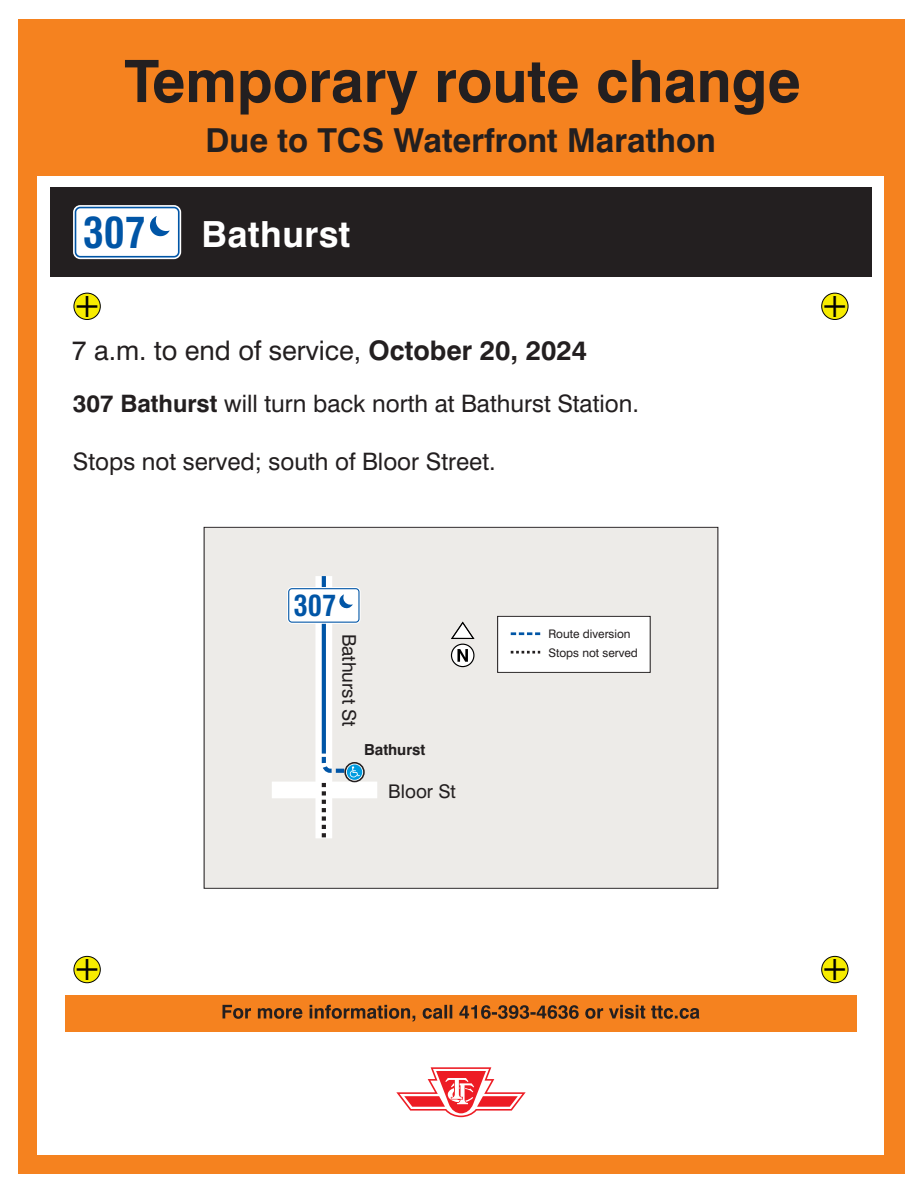
<style>
.page{position:relative;width:922px;height:1192px;background:#fff}
.page>*{position:absolute;margin:0;border:0;box-sizing:border-box;transform-origin:0 0}
.t1{font:700 58.5px "Swiss 721 BT";color:#231f20}
.t2{font:700 condensed 41.85px "Swiss 721 BT";color:#0055a6}
.t3{font:700 36px "Swiss 721 BT";letter-spacing:.015em;color:#fff}
.t4{font:condensed 35.25px "Swiss 721 BT";color:#020203}
.t5{font:700 33px "Swiss 721 BT";color:#231f20}
.t6{font:700 condensed 28.5px "Swiss 721 BT";color:#0055a6}
.t7{font:27px "Swiss 721 BT";color:#231f20}
.t8{font:24px "Swiss 721 BT";color:#231f20}
.t9{font:18.9px "Swiss 721 BT";color:#231f20}
.t10{font:700 15.15px "Swiss 721 BT";color:#231f20}
.t11{font:11.85px/18.5px "Swiss 721 BT";color:#231f20}
.s1{font-weight:700}
</style>
<div class="page">
<div style="left:18px;top:19px;width:885px;height:1153px;background:#f5821f"></div>
<div style="left:38px;top:176px;width:845px;height:977px;background:#fff"></div>
<div style="left:50px;top:187px;width:821px;height:90px;background:#231f20"></div>
<div style="left:65px;top:994px;width:791px;height:37px;background:#f5821f"></div>
<div style="left:820px;top:293px;width:28px;height:27px;background:#f7ec00;border:1px solid #020203;border-radius:50%"></div>
<div style="left:73px;top:293px;width:28px;height:27px;background:#f7ec00;border:1px solid #020203;border-radius:50%"></div>
<svg style="left:222px;top:1004px;width:477px;height:17px"></svg>
<svg style="left:396px;top:1067px;width:130px;height:51px"></svg>
<svg style="left:73px;top:205px;width:108px;height:54px"></svg>
<svg style="left:75px;top:207px;width:104px;height:50px;background:#e5edf5"></svg>
<div style="left:203px;top:526px;width:515px;height:362px;background:#edebe8"></div>
<div style="left:820px;top:955px;width:28px;height:27px;background:#f7ec00;border:1px solid #020203;border-radius:50%"></div>
<div style="left:73px;top:955px;width:28px;height:27px;background:#f7ec00;border:1px solid #020203;border-radius:50%"></div>
<div style="left:271px;top:780px;width:106px;height:19px;background:#fff"></div>
<div style="left:315px;top:576px;width:17px;height:262px;background:#fff"></div>
<div style="left:321px;top:576px;width:5px;height:177px;background:#0055a6"></div>
<svg style="left:496px;top:615px;width:154px;height:57px"></svg>
<svg style="left:448px;top:620px;width:27px;height:47px"></svg>
<svg style="left:287px;top:587px;width:73px;height:36px"></svg>
<svg style="left:288px;top:588px;width:71px;height:34px"></svg>
<svg style="left:344px;top:761px;width:20px;height:21px"></svg>
<svg style="left:319px;top:752px;width:42px;height:87px"></svg>
<h1 class="t1" style="left:124px;top:58px;width:677px">Temporary route change</h1>
<h2 class="t2" style="left:83px;top:216px;width:64px">307</h2>
<h3 class="t5" style="left:205px;top:127px;width:511px">Due to TCS Waterfront Marathon</h3>
<h3 class="t3" style="left:201px;top:219px;width:150px">Bathurst</h3>
<h3 class="t4" style="left:72px;top:290px;width:31px">+</h3>
<h3 class="t4" style="left:819px;top:290px;width:31px">+</h3>
<p class="t7" style="left:72px;top:339px;width:516px">7 a.m. to end of service, <span class="s1">October 20, 2024</span></p>
<p class="t8" style="left:73px;top:394px;width:567px"><span class="s1">307 Bathurst</span> will turn back north at Bathurst Station.</p>
<p class="t8" style="left:73px;top:451px;width:424px">Stops not served; south of Bloor Street.</p>
<p class="t6" style="left:293px;top:594px;width:44px">307</p>
<p class="t9" style="left:357px;top:633px;width:94px;rotate:90deg">Bathurst St</p>
<p class="t10" style="left:364px;top:743px;width:63px">Bathurst</p>
<p class="t9" style="left:388px;top:783px;width:69px">Bloor St</p>
<p class="t11" style="left:548px;top:625px;width:91px">Route diversion<br>Stops not served</p>
<h3 class="t4" style="left:72px;top:952px;width:31px">+</h3>
<h3 class="t4" style="left:819px;top:952px;width:31px">+</h3>
</div>
